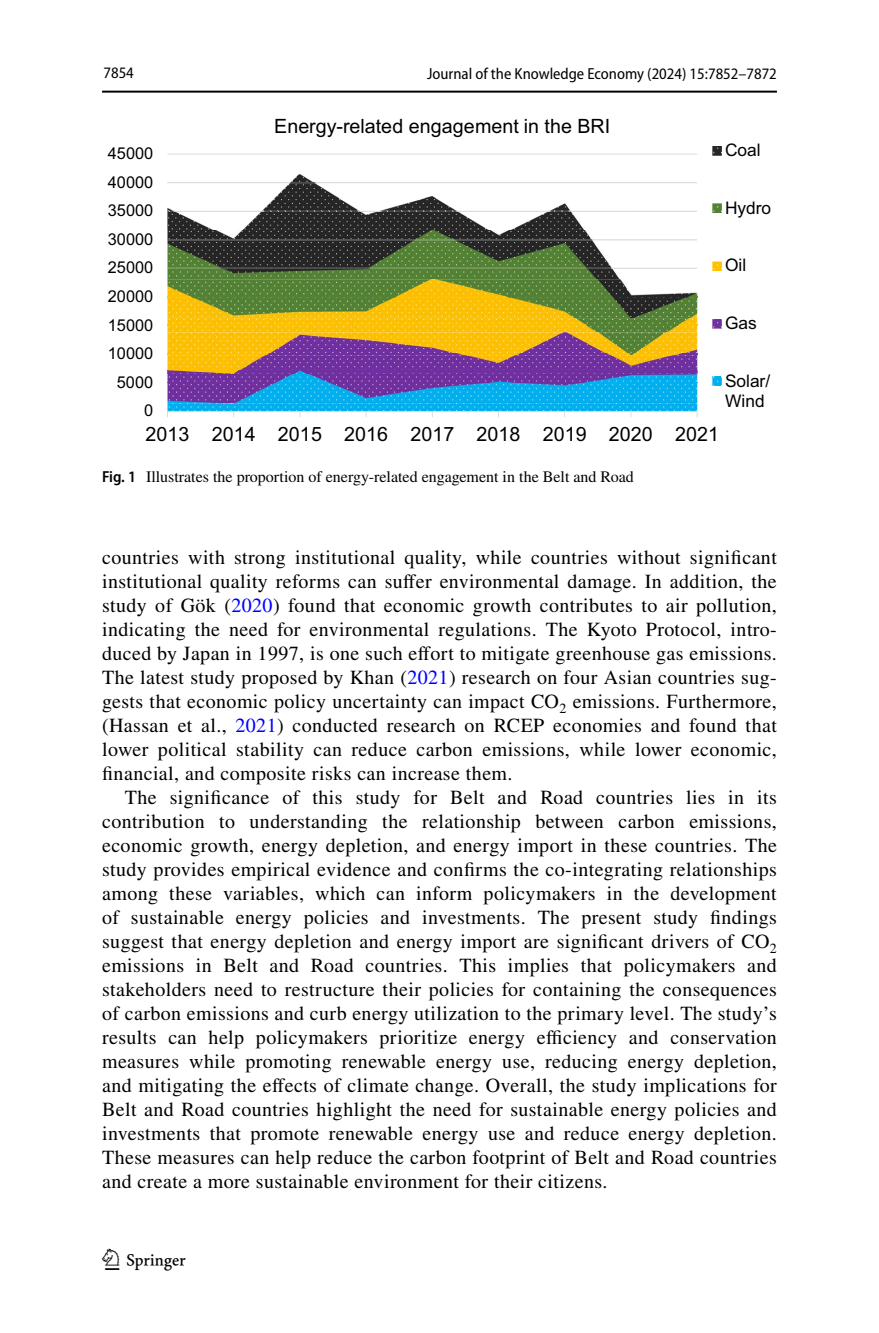
<style>
.page{position:relative;width:879px;height:1333px;background:#fff}
.page>*{position:absolute;margin:0;border:0;box-sizing:border-box;transform-origin:0 0}
.t1{font:30px "Springnew Regular 3";color:#000}
.t2{font:20px/24px "STIX";letter-spacing:.02em;color:#000;text-align:justify}
.t3{font:19.6px "Arial";letter-spacing:.005em;color:#000}
.t4{font:17.4px/19.8px "Arial";letter-spacing:-.005em;color:#000}
.t5{font:16.4px "Arial";color:#000}
.t6{font:16px "STIX";color:#000}
.t7{font:semi-condensed 16px "Myriad Pro";color:#000}
.s1{font-family:"Myriad Pro";font-weight:600;font-stretch:semi-condensed}
.s2{color:#00f}
</style>
<div class="page">
<hr style="left:102px;top:91px;width:675px;height:2px;background:#000">
<hr style="left:167px;top:154px;width:530px;height:1px;background:#d9d9d9">
<img style="left:167px;top:403px;width:530px;height:8px">
<img style="left:167px;top:373px;width:530px;height:30px">
<img style="left:167px;top:382px;width:530px;height:1px">
<img style="left:167px;top:355px;width:530px;height:16px">
<img style="left:167px;top:371px;width:530px;height:2px">
<img style="left:167px;top:318px;width:530px;height:14px">
<img style="left:167px;top:325px;width:530px;height:1px">
<img style="left:167px;top:332px;width:530px;height:23px">
<img style="left:167px;top:353px;width:530px;height:1px">
<img style="left:167px;top:174px;width:417px;height:56px">
<img style="left:167px;top:182px;width:530px;height:30px">
<img style="left:167px;top:230px;width:453px;height:49px">
<img style="left:167px;top:239px;width:530px;height:30px">
<img style="left:167px;top:279px;width:530px;height:39px">
<img style="left:167px;top:296px;width:530px;height:1px">
<hr style="left:167px;top:411px;width:530px;height:1px;background:#d9d9d9">
<svg style="left:712px;top:146px;width:9px;height:9px"></svg>
<svg style="left:712px;top:204px;width:9px;height:9px"></svg>
<svg style="left:712px;top:261px;width:9px;height:9px"></svg>
<svg style="left:712px;top:319px;width:9px;height:9px"></svg>
<svg style="left:712px;top:377px;width:9px;height:9px"></svg>
<p class="t7" style="left:103px;top:64px;width:32px">7854</p>
<p class="t7" style="left:427px;top:65px;width:351px">Journal of the Knowledge Economy (2024) 15:7852–7872</p>
<p class="t5" style="left:108px;top:142px;width:47px">45000</p>
<p class="t5" style="left:108px;top:171px;width:47px">40000</p>
<p class="t5" style="left:108px;top:199px;width:47px">35000</p>
<p class="t5" style="left:108px;top:228px;width:47px">30000</p>
<p class="t5" style="left:108px;top:256px;width:47px">25000</p>
<p class="t5" style="left:108px;top:285px;width:47px">20000</p>
<p class="t5" style="left:108px;top:313px;width:47px">15000</p>
<p class="t5" style="left:108px;top:342px;width:47px">10000</p>
<p class="t5" style="left:117px;top:370px;width:38px">5000</p>
<p class="t5" style="left:144px;top:399px;width:11px">0</p>
<p class="t3" style="left:274px;top:113px;width:337px">Energy-related engagement in the BRI</p>
<p class="t3" style="left:146px;top:420px;width:575px">2013 2014 2015 2016 2017 2018 2019 2020 2021</p>
<p class="t4" style="left:725px;top:140px;width:37px">Coal</p>
<p class="t4" style="left:725px;top:197px;width:48px">Hydro</p>
<p class="t4" style="left:725px;top:255px;width:23px">Oil</p>
<p class="t4" style="left:725px;top:313px;width:33px">Gas</p>
<p class="t4" style="left:725px;top:370px;width:46px">Solar/<br>Wind</p>
<p class="t6" style="left:102px;top:465px;width:533px"><span class="s1">Fig. 1</span> Illustrates the proportion of energy-related engagement in the Belt and Road</p>
<p class="t2" style="left:102px;top:546px;width:676px">countries with strong institutional quality, while countries without significant institutional quality reforms can suffer environmental damage. In addition, the study of Gök (<span class="s2">2020</span>) found that economic growth contributes to air pollution, indicating the need for environmental regulations. The Kyoto Protocol, intro&shy;duced by Japan in 1997, is one such effort to mitigate greenhouse gas emissions.<br>The latest study proposed by Khan (<span class="s2">2021</span>) research on four Asian countries sug&shy;gests that economic policy uncertainty can impact CO<sub>2</sub> emissions. Furthermore, (Hassan et al., <span class="s2">2021</span>) conducted research on RCEP economies and found that lower political stability can reduce carbon emissions, while lower economic, financial, and composite risks can increase them.</p>
<p class="t2" style="left:102px;top:786px;width:676px;text-indent:23px">The significance of this study for Belt and Road countries lies in its contribution to understanding the relationship between carbon emissions, economic growth, energy depletion, and energy import in these countries. The study provides empirical evidence and confirms the co-integrating relationships among these variables, which can inform policymakers in the development of sustainable energy policies and investments. The present study findings suggest that energy depletion and energy import are significant drivers of CO<sub>2 </sub>emissions in Belt and Road countries. This implies that policymakers and stakeholders need to restructure their policies for containing the consequences of carbon emissions and curb energy utilization to the primary level. The study’s results can help policymakers prioritize energy efficiency and conservation measures while promoting renewable energy use, reducing energy depletion, and mitigating the effects of climate change. Overall, the study implications for Belt and Road countries highlight the need for sustainable energy policies and investments that promote renewable energy use and reduce energy depletion.<br>These measures can help reduce the carbon footprint of Belt and Road countries and create a more sustainable environment for their citizens.</p>
<h1 class="t1" style="left:105px;top:1248px;width:83px">1 3</h1>
</div>
